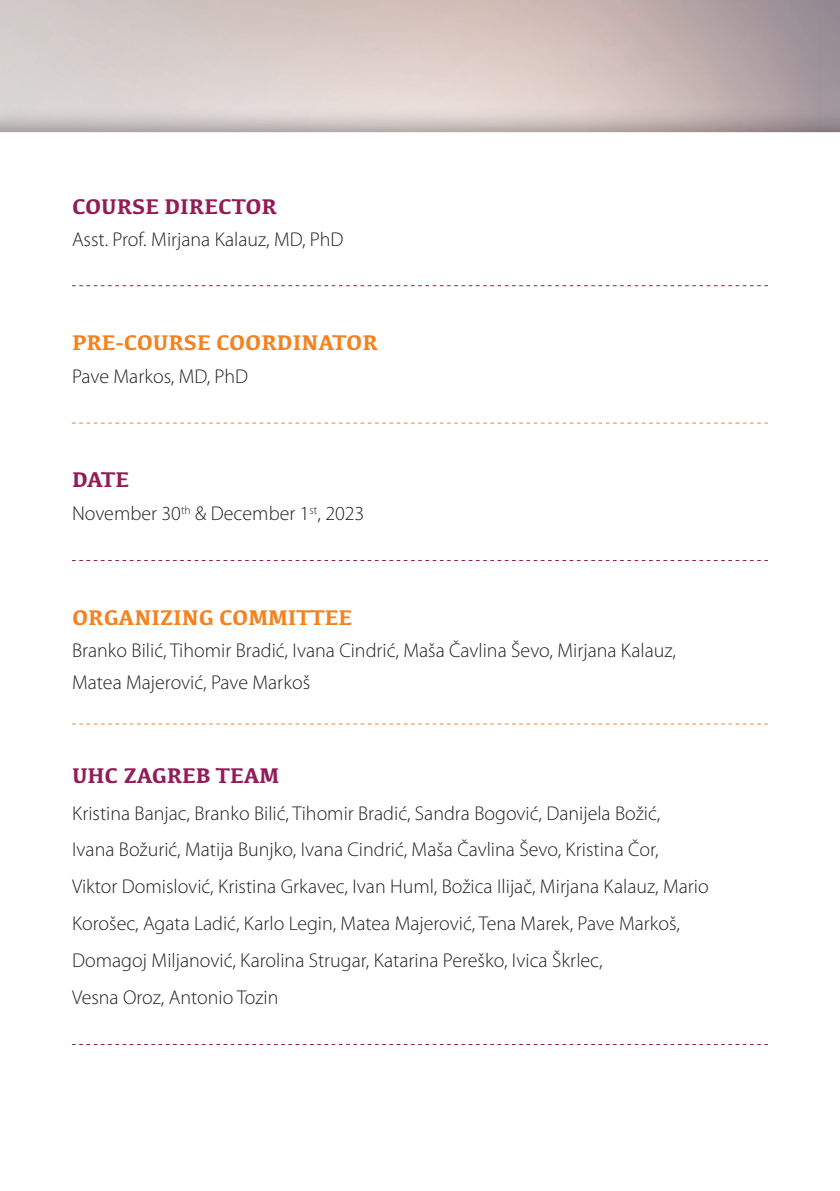
<style>
.page{position:relative;width:840px;height:1191px;background:#fff}
.page>*{position:absolute;margin:0;border:0;box-sizing:border-box;transform-origin:0 0}
.t1{font:700 22px "Kefa";color:#f58220}
.t2{font:700 22px "Kefa";color:#931c58}
.t3{font:300 20px/37px "Myriad Pro";color:#231f20}
</style>
<div class="page">
<svg style="left:72px;top:285px;width:695px;height:1px"></svg>
<svg style="left:72px;top:422px;width:695px;height:1px"></svg>
<svg style="left:72px;top:560px;width:695px;height:1px"></svg>
<svg style="left:72px;top:723px;width:695px;height:1px"></svg>
<svg style="left:72px;top:1044px;width:695px;height:1px"></svg>
<p class="t2" style="left:72px;top:192px;width:206px">COURSE DIRECTOR</p>
<p class="t3" style="left:72px;top:220px;width:273px">Asst. Prof. Mirjana Kalauz, MD, PhD</p>
<p class="t1" style="left:72px;top:328px;width:307px">PRE-COURSE COORDINATOR</p>
<p class="t3" style="left:72px;top:357px;width:177px">Pave Markos, MD, PhD</p>
<p class="t2" style="left:72px;top:465px;width:59px">DATE</p>
<p class="t3" style="left:72px;top:495px;width:294px">November 30<sup>th</sup> &amp; December 1<sup>st</sup>, 2023</p>
<p class="t1" style="left:72px;top:602px;width:281px">ORGANIZING COMMITTEE</p>
<p class="t3" style="left:72px;top:633px;width:605px;line-height:33px">Branko Bilić, Tihomir Bradić, Ivana Cindrić, Maša Čavlina Ševo, Mirjana Kalauz,<br>Matea Majerović, Pave Markoš</p>
<p class="t2" style="left:72px;top:760px;width:208px">UHC ZAGREB TEAM</p>
<p class="t3" style="left:72px;top:794px;width:637px">Kristina Banjac, Branko Bilić, Tihomir Bradić, Sandra Bogović, Danijela Božić,<br>Ivana Božurić, Matija Bunjko, Ivana Cindrić, Maša Čavlina Ševo, Kristina Čor, Viktor Domislović, Kristina Grkavec, Ivan Huml, Božica Ilijač, Mirjana Kalauz, Mario Korošec, Agata Ladić, Karlo Legin, Matea Majerović, Tena Marek, Pave Markoš, Domagoj Miljanović, Karolina Strugar, Katarina Pereško, Ivica Škrlec,<br>Vesna Oroz, Antonio Tozin</p>
</div>
